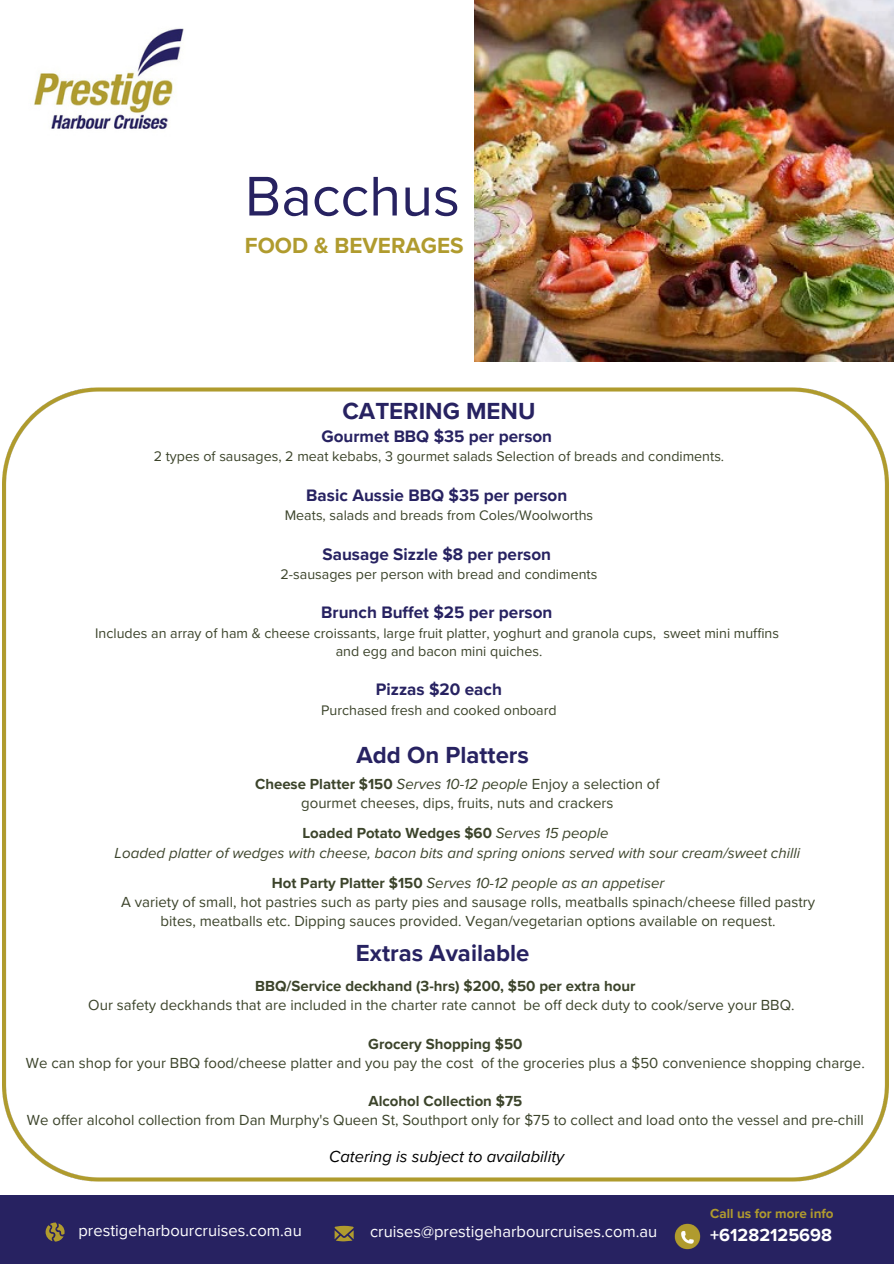
<style>
.page{position:relative;width:894px;height:1264px;background:#fff}
.page>*{position:absolute;margin:0;border:0;box-sizing:border-box;transform-origin:0 0}
.t1{font:57.9px "Proxima Nova";color:#272261}
.t2{font:700 24px "Proxima Nova";color:#272261}
.t3{font:700 22.5px "Proxima Nova";color:#b09b2e}
.t4{font:700 18px "Proxima Nova";color:#fff}
.t5{font:700 17.1px "Proxima Nova";color:#272261}
.t6{font:16.5px "Proxima Nova";color:#fff}
.t7{font:italic 16.5px "Proxima Nova";color:#000}
.t8{font:15px/19.2px "Proxima Nova";color:#3c442b;text-align:center}
.t9{font:italic 15px/19.2px "Proxima Nova";color:#3c442b;text-align:center}
.t10{font:14.25px "Proxima Nova";color:#3c442b}
.t11{font:700 13.5px "Proxima Nova";color:#b09b2e}
.s1{font-weight:700}
.s2{font-style:italic}
.s3{font-weight:700;font-style:normal}
</style>
<div class="page">
<img style="left:474px;top:0;width:419px;height:362px">
<img style="left:33px;top:28px;width:151px;height:101px">
<img style="left:3px;top:388px;width:885px;height:793px">
<div style="left:0;top:1195px;width:893px;height:68px;background:#272261"></div>
<svg style="left:46px;top:1222px;width:19px;height:19px"></svg>
<svg style="left:334px;top:1225px;width:19px;height:16px"></svg>
<img style="left:674px;top:1223px;width:27px;height:27px">
<h4 class="t1" style="left:245px;top:162px;width:216px">Bacchus</h4>
<h4 class="t3" style="left:245px;top:232px;width:220px">FOOD &amp; BEVERAGES</h4>
<h1 class="t2" style="left:342px;top:397px;width:194px">CATERING MENU</h1>
<p class="t5" style="left:321px;top:426px;width:232px">Gourmet BBQ $35 per person</p>
<p class="t10" style="left:154px;top:448px;width:572px">2 types of sausages, 2 meat kebabs, 3 gourmet salads Selection of breads and condiments.</p>
<p class="t5" style="left:306px;top:485px;width:262px">Basic Aussie BBQ $35 per person</p>
<p class="t10" style="left:285px;top:507px;width:310px">Meats, salads and breads from Coles/Woolworths</p>
<p class="t5" style="left:322px;top:544px;width:230px">Sausage Sizzle $8 per person</p>
<p class="t10" style="left:280px;top:565px;width:318px">2-sausages per person with bread and condiments</p>
<p class="t5" style="left:321px;top:602px;width:232px">Brunch Buffet $25 per person</p>
<p class="t10" style="left:95px;top:624px;width:685px">Includes an array of ham &amp; cheese croissants, large fruit platter, yoghurt and granola cups, sweet mini muffins</p>
<p class="t10" style="left:335px;top:642px;width:208px">and egg and bacon mini quiches.</p>
<p class="t5" style="left:376px;top:679px;width:128px">Pizzas $20 each</p>
<p class="t10" style="left:321px;top:701px;width:237px">Purchased fresh and cooked onboard</p>
<p class="t2" style="left:356px;top:741px;width:174px">Add On Platters</p>
<h2 class="t8" style="left:255px;top:774px;width:406px"><span class="s1">Cheese Platter $150</span> <span class="s2">Serves 10-12 people</span> Enjoy a selection of gourmet cheeses, dips, fruits, nuts and crackers</h2>
<p class="t9" style="left:114px;top:824px;width:687px"><span class="s3">Loaded Potato Wedges $60</span> Serves 15 people<br>Loaded platter of wedges with cheese, bacon bits and spring onions served with sour cream/sweet chilli</p>
<h4 class="t8" style="left:121px;top:873px;width:695px"><span class="s1">Hot Party Platter $150</span> <span class="s2">Serves 10-12 people as an appetiser<br></span>A variety of small, hot pastries such as party pies and sausage rolls, meatballs spinach/cheese filled pastry bites, meatballs etc. Dipping sauces provided. Vegan/vegetarian options available on request.</h4>
<h4 class="t2" style="left:356px;top:938px;width:175px">Extras Available</h4>
<h4 class="t8" style="left:88px;top:976px;width:707px"><span class="s1">BBQ/Service deckhand (3-hrs) $200, $50 per extra hour<br></span>Our safety deckhands that are included in the charter rate cannot be off deck duty to cook/serve your BBQ.</h4>
<h4 class="t8" style="left:26px;top:1034px;width:840px"><span class="s1">Grocery Shopping $50<br></span>We can shop for your BBQ food/cheese platter and you pay the cost of the groceries plus a $50 convenience shopping charge.</h4>
<h2 class="t8" style="left:27px;top:1091px;width:838px"><span class="s1">Alcohol Collection $75<br></span>We offer alcohol collection from Dan Murphy's Queen St, Southport only for $75 to collect and load onto the vessel and pre-chill</h2>
<h5 class="t7" style="left:329px;top:1146px;width:236px">Catering is subject to availability</h5>
<h4 class="t11" style="left:710px;top:1205px;width:125px">Call us for more info</h4>
<h4 class="t6" style="left:78px;top:1220px;width:225px">prestigeharbourcruises.com.au</h4>
<h4 class="t6" style="left:370px;top:1221px;width:289px">cruises@prestigeharbourcruises.com.au</h4>
<h4 class="t4" style="left:710px;top:1224px;width:123px">+61282125698</h4>
</div>
